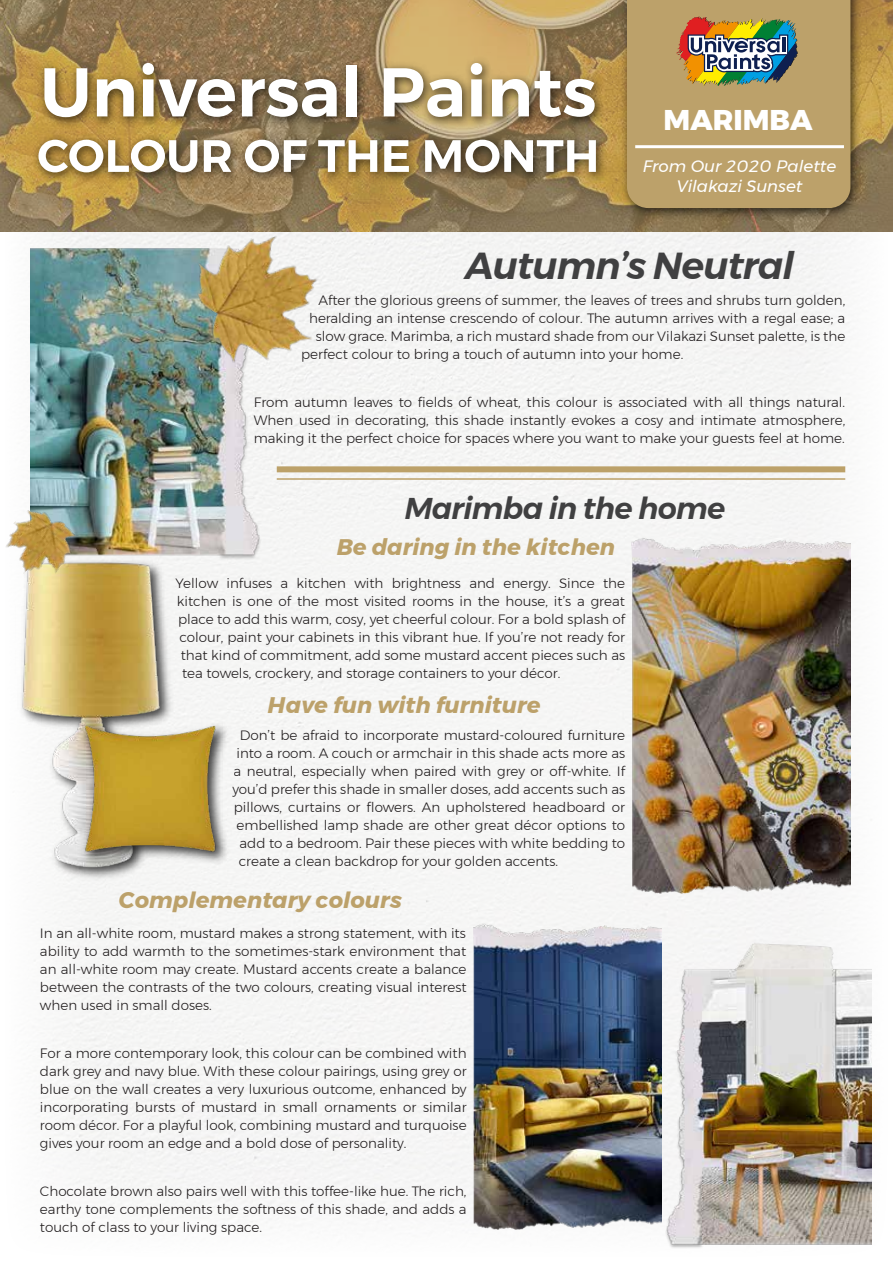
<style>
.page{position:relative;width:893px;height:1263px;background:#fff}
.page>*{position:absolute;margin:0;border:0;box-sizing:border-box;transform-origin:0 0}
.t1{font:italic 600 37.5px "Montserrat";letter-spacing:-.025em;color:#404041}
.t2{font:italic 600 30px "Montserrat";letter-spacing:-.025em;color:#404041}
.t3{font:800 28.5px "Montserrat";color:#fff}
.t4{font:italic 700 22.5px "Montserrat";color:#bca16a}
.t5{font:italic 16.5px/19.8px "Montserrat";color:#fff;text-align:center}
.t6{font:300 13.5px/18px "Montserrat";color:#231f20;text-align:justify}
</style>
<div class="page">
<div style="left:0;top:231px;width:892px;height:1000px;background:#f6f6f5"></div>
<img style="left:30px;top:247px;width:247px;height:313px">
<svg style="left:0;top:0;width:893px;height:231px;background:#9e8456"></svg>
<img style="left:34px;top:52px;width:576px;height:77px">
<svg style="left:44px;top:68px;width:43px;height:49px"></svg>
<svg style="left:97px;top:79px;width:37px;height:37px"></svg>
<svg style="left:142px;top:63px;width:93px;height:54px"></svg>
<svg style="left:242px;top:79px;width:95px;height:38px"></svg>
<div style="left:346px;top:65px;width:11px;height:51px;background:#fff"></div>
<svg style="left:384px;top:68px;width:78px;height:49px"></svg>
<svg style="left:471px;top:63px;width:11px;height:53px"></svg>
<svg style="left:492px;top:79px;width:37px;height:37px"></svg>
<svg style="left:535px;top:71px;width:60px;height:46px"></svg>
<img style="left:28px;top:129px;width:583px;height:58px">
<svg style="left:38px;top:140px;width:159px;height:32px"></svg>
<svg style="left:204px;top:140px;width:27px;height:32px"></svg>
<svg style="left:245px;top:140px;width:62px;height:32px"></svg>
<svg style="left:318px;top:140px;width:59px;height:32px"></svg>
<svg style="left:384px;top:140px;width:25px;height:32px"></svg>
<svg style="left:425px;top:140px;width:171px;height:32px"></svg>
<img style="left:616px;top:0;width:250px;height:223px">
<div style="left:627px;top:0;width:223px;height:208px;background:#bca16a"></div>
<hr style="left:635px;top:145px;width:209px;height:3px;background:#fff">
<svg style="left:676px;top:16px;width:122px;height:70px;background:#928d6c"></svg>
<hr style="left:782px;top:38px;width:3px;height:14px;background:#0e2050">
<div style="left:277px;top:466px;width:568px;height:6px;background:#bca169"></div>
<hr style="left:277px;top:478px;width:568px;height:2px;background:#bca169">
<img style="left:631px;top:523px;width:219px;height:371px">
<img style="left:15px;top:555px;width:162px;height:328px">
<img style="left:18px;top:560px;width:147px;height:309px">
<img style="left:76px;top:717px;width:157px;height:151px">
<img style="left:80px;top:719px;width:145px;height:141px">
<img style="left:191px;top:230px;width:139px;height:139px">
<img style="left:0;top:498px;width:84px;height:91px">
<img style="left:650px;top:943px;width:222px;height:305px">
<img style="left:473px;top:911px;width:188px;height:318px">
<h3 class="t3" style="left:664px;top:97px;width:150px">MARIMBA</h3>
<p class="t5" style="left:643px;top:156px;width:195px">From Our 2020 Palette<br>Vilakazi Sunset</p>
<h1 class="t1" style="left:465px;top:237px;width:330px">Autumn’s Neutral</h1>
<p class="t6" style="left:318px;top:291px;width:528px">After the glorious greens of summer, the leaves of trees and shrubs turn golden,</p>
<p class="t6" style="left:309px;top:309px;width:538px">heralding an intense crescendo of colour. The autumn arrives with a regal ease; a</p>
<p class="t6" style="left:316px;top:327px;width:531px">slow grace. Marimba, a rich mustard shade from our Vilakazi Sunset palette, is the</p>
<p class="t6" style="left:301px;top:345px;width:384px">perfect colour to bring a touch of autumn into your home.</p>
<p class="t6" style="left:254px;top:393px;width:593px">From autumn leaves to fields of wheat, this colour is associated with all things natural.<br>When used in decorating, this shade instantly evokes a cosy and intimate atmosphere, making it the perfect choice for spaces where you want to make your guests feel at home.</p>
<h2 class="t2" style="left:404px;top:484px;width:323px">Marimba in the home</h2>
<h3 class="t4" style="left:337px;top:529px;width:280px">Be daring in the kitchen</h3>
<p class="t6" style="left:176px;top:574px;width:451px">Yellow infuses a kitchen with brightness and energy. Since the</p>
<p class="t6" style="left:177px;top:592px;width:450px">kitchen is one of the most visited rooms in the house, it’s a great</p>
<p class="t6" style="left:178px;top:610px;width:449px">place to add this warm, cosy, yet cheerful colour. For a bold splash of</p>
<p class="t6" style="left:179px;top:628px;width:447px">colour, paint your cabinets in this vibrant hue. If you’re not ready for</p>
<p class="t6" style="left:181px;top:646px;width:446px">that kind of commitment, add some mustard accent pieces such as</p>
<p class="t6" style="left:182px;top:664px;width:380px">tea towels, crockery, and storage containers to your décor.</p>
<h3 class="t4" style="left:267px;top:687px;width:276px">Have fun with furniture</h3>
<p class="t6" style="left:240px;top:726px;width:387px">Don’t be afraid to incorporate mustard-coloured furniture</p>
<p class="t6" style="left:237px;top:744px;width:390px">into a room. A couch or armchair in this shade acts more as</p>
<p class="t6" style="left:233px;top:762px;width:393px">a neutral, especially when paired with grey or off-white. If</p>
<p class="t6" style="left:232px;top:780px;width:394px">you’d prefer this shade in smaller doses, add accents such as</p>
<p class="t6" style="left:234px;top:798px;width:393px">pillows, curtains or flowers. An upholstered headboard or</p>
<p class="t6" style="left:237px;top:816px;width:390px">embellished lamp shade are other great décor options to</p>
<p class="t6" style="left:240px;top:834px;width:387px">add to a bedroom. Pair these pieces with white bedding to</p>
<p class="t6" style="left:239px;top:852px;width:321px">create a clean backdrop for your golden accents.</p>
<h3 class="t4" style="left:119px;top:882px;width:285px">Complementary colours</h3>
<p class="t6" style="left:40px;top:923px;width:428px">In an all-white room, mustard makes a strong statement, with its ability to add warmth to the sometimes-stark environment that an all-white room may create. Mustard accents create a balance between the contrasts of the two colours, creating visual interest when used in small doses.</p>
<p class="t6" style="left:40px;top:1043px;width:428px">For a more contemporary look, this colour can be combined with dark grey and navy blue. With these colour pairings, using grey or blue on the wall creates a very luxurious outcome, enhanced by incorporating bursts of mustard in small ornaments or similar room décor. For a playful look, combining mustard and turquoise gives your room an edge and a bold dose of personality.</p>
<p class="t6" style="left:40px;top:1181px;width:428px">Chocolate brown also pairs well with this toffee-like hue. The rich, earthy tone complements the softness of this shade, and adds a touch of class to your living space.</p>
</div>
